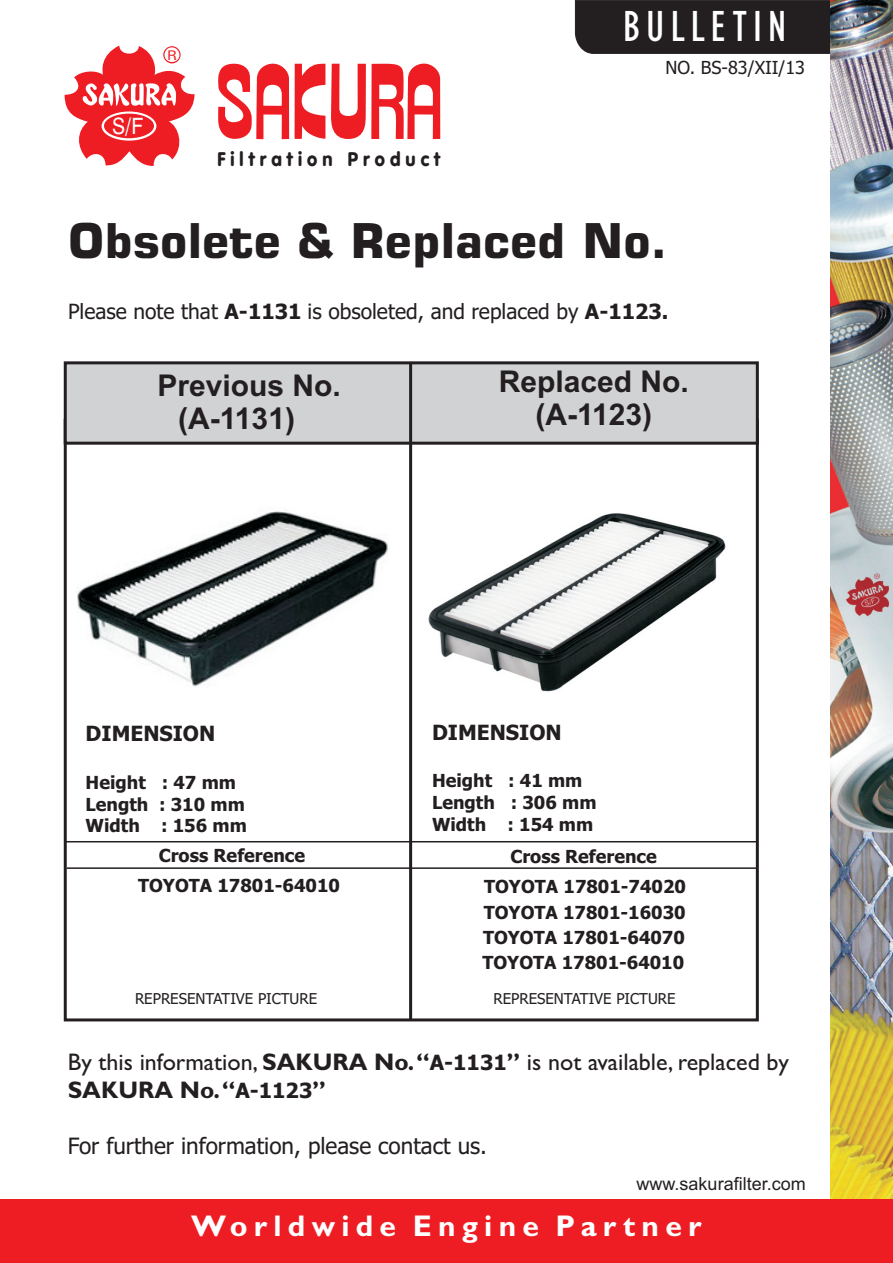
<style>
.page{position:relative;width:893px;height:1263px;background:#fff}
.page>*{position:absolute;margin:0;border:0;box-sizing:border-box;transform-origin:0 0}
.t1{font:700 48px "Square 721 BT";color:#231f20}
.t2{font:condensed 45px "Gill Sans";letter-spacing:.135em;color:#fff}
.t3{font:700 30px/33.5px "Arial";color:#231f20;text-align:center}
.t4{font:700 30px "Gill Sans";letter-spacing:.21em;color:#fff}
.t5{font:24px/27.9px "Gill Sans";color:#231f20}
.t6{font:22.5px "Tahoma";color:#231f20}
.t7{font:22.5px "Swiss 721 BT";color:#fff;scale:.9 1}
.t8{font:21px "Tahoma";color:#231f20}
.t9{font:700 21px "Tahoma";color:#231f20}
.t10{font:900 19.5px "VAG Rounded";letter-spacing:.28em;color:#231f20;scale:.94 1}
.t11{font:700 18px/21.8px "Tahoma";color:#231f20}
.t12{font:18px "Arial";color:#231f20}
.t13{font:18px "Tahoma";color:#231f20}
.t14{font:15px "Tahoma";color:#231f20}
.t15{font:condensed 12.75px "Swiss 721 BT";color:#ee1d23;scale:1.28 1}
.s1{font-weight:700}
.s2{font-family:"Tahoma";font-weight:700;font-size:21px}
</style>
<div class="page">
<div style="left:575px;top:0;width:256px;height:54px;background:#231f20"></div>
<img style="left:831px;top:0;width:62px;height:1199px">
<svg style="left:65px;top:46px;width:130px;height:120px"></svg>
<svg style="left:295px;top:64px;width:30px;height:75px"></svg>
<svg style="left:218px;top:63px;width:71px;height:76px"></svg>
<svg style="left:331px;top:64px;width:109px;height:75px"></svg>
<div style="left:0;top:1199px;width:893px;height:64px;background:#ee1d23"></div>
<svg style="left:63px;top:361px;width:696px;height:85px;background:#c3c4c6"></svg>
<hr style="left:409px;top:364px;width:3px;height:656px;background:#231f20">
<img style="left:428px;top:513px;width:298px;height:179px">
<img style="left:77px;top:511px;width:311px;height:176px">
<hr style="left:66px;top:841px;width:690px;height:1px;background:#231f20">
<hr style="left:67px;top:867px;width:690px;height:2px;background:#231f20">
<p class="t7" style="left:112px;top:117px;width:36px">S/F</p>
<p class="t15" style="left:168px;top:50px;width:9px">R</p>
<p class="t10" style="left:217px;top:151px;width:239px">Filtration Product</p>
<h2 class="t2" style="left:623px;top:10px;width:165px">BULLETIN</h2>
<p class="t13" style="left:665px;top:60px;width:141px">NO. BS-83/XII/13</p>
<h1 class="t1" style="left:68px;top:221px;width:601px">Obsolete &amp; Replaced No.</h1>
<p class="t8" style="left:68px;top:303px;width:602px">Please note that <span class="s1">A-1131</span> is obsoleted, and replaced by <span class="s1">A-1123.</span></p>
<h3 class="t3" style="left:178px;top:371px;width:164px;text-align:left;text-indent:-21px">Previous No. (A-1131)</h3>
<h3 class="t3" style="left:499px;top:367px;width:192px">Replaced No. (A-1123)</h3>
<p class="t9" style="left:86px;top:725px;width:131px">DIMENSION</p>
<p class="t9" style="left:432px;top:723px;width:131px">DIMENSION</p>
<p class="t11" style="left:137px;top:773px;width:101px;text-indent:-51px">Height : 47 mm h</p>
<p class="t11" style="left:86px;top:795px;width:163px">Lengt : 310 mm<br>Width : 156 mm</p>
<p class="t11" style="left:432px;top:771px;width:152px">Height : 41 mm</p>
<p class="t11" style="left:432px;top:793px;width:64px">Length</p>
<p class="t11" style="left:432px;top:793px;width:166px;text-align:right">: 306 mm<br>Width : 154 mm</p>
<p class="t11" style="left:159px;top:846px;width:148px">Cross Reference</p>
<p class="t11" style="left:510px;top:847px;width:148px">Cross Reference</p>
<p class="t11" style="left:138px;top:876px;width:203px">TOYOTA 17801-64010</p>
<p class="t11" style="left:484px;top:877px;width:203px">TOYOTA 17801-74020</p>
<p class="t11" style="left:483px;top:901px;width:204px;line-height:24.8px">TOYOTA 17801-16030<br>TOYOTA 17801-64070</p>
<p class="t11" style="left:482px;top:953px;width:203px">TOYOTA 17801-64010</p>
<p class="t14" style="left:135px;top:992px;width:184px">REPRESENTATIVE PICTURE</p>
<p class="t14" style="left:493px;top:992px;width:184px">REPRESENTATIVE PICTURE</p>
<h3 class="t5" style="left:68px;top:1050px;width:723px">By this information, <span class="s1">SAKURA No.“</span><span class="s2">A-1131</span><span class="s1">”</span> is not available, replaced by<br><span class="s1">SAKURA No.“</span><span class="s2">A-1123</span><span class="s1">”</span></h3>
<p class="t6" style="left:68px;top:1136px;width:421px">For further information, please contact us.</p>
<p class="t12" style="left:637px;top:1176px;width:171px">www.sakurafilter.com</p>
<h3 class="t4" style="left:191px;top:1215px;width:512px">Worldwide Engine Partner</h3>
</div>
